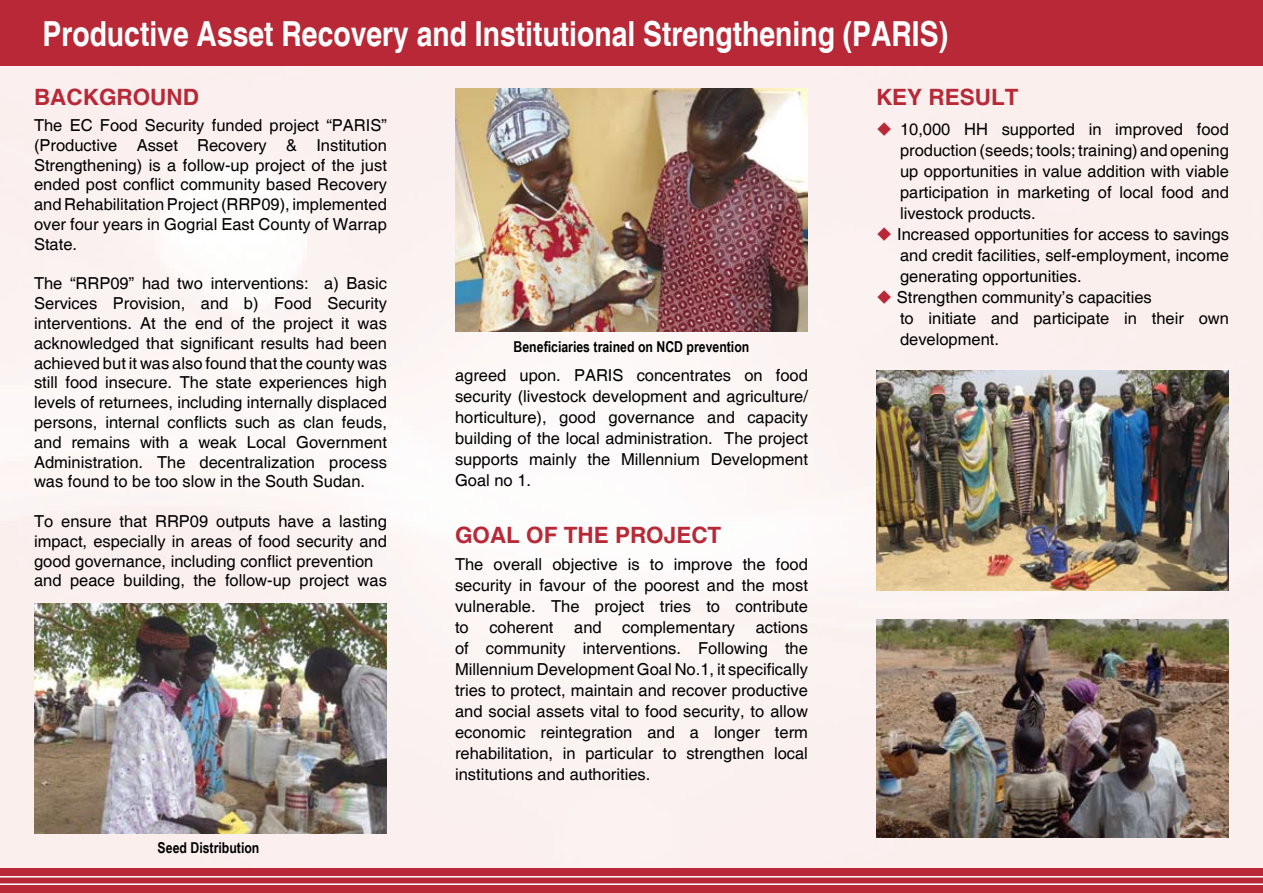
<style>
.page{position:relative;width:1263px;height:893px;background:#fff}
.page>*{position:absolute;margin:0;border:0;box-sizing:border-box;transform-origin:0 0}
.t1{font:700 condensed 34.5px "Helvetica";color:#fff}
.t2{font:700 22.5px "Helvetica";color:#b82837}
.t3{font:16.5px/21px "Helvetica";color:#000;text-align:justify}
.t4{font:700 15px "Arial Narrow";color:#000}
.s1{color:#b82837}
</style>
<div class="page">
<img style="left:0;top:66px;width:1263px;height:802px">
<div style="left:0;top:0;width:1263px;height:66px;background:#b82837"></div>
<div style="left:0;top:868px;width:1263px;height:25px;background:#b82837"></div>
<hr style="left:0;top:876px;width:1263px;height:1px;background:#fff">
<hr style="left:0;top:883px;width:1263px;height:2px;background:#fff">
<img style="left:34px;top:604px;width:353px;height:229px">
<img style="left:455px;top:89px;width:353px;height:243px">
<img style="left:876px;top:370px;width:353px;height:220px">
<img style="left:876px;top:620px;width:353px;height:218px">
<h1 class="t1" style="left:43px;top:13px;width:907px">Productive Asset Recovery and Institutional Strengthening (PARIS)</h1>
<h2 class="t2" style="left:34px;top:84px;width:166px">BACKGROUND</h2>
<p class="t3" style="left:34px;top:116px;width:354px;line-height:19.8px">The EC Food Security funded project “PARIS” (Productive Asset Recovery &amp; Institution Strengthening) is a follow-up project of the just ended post conflict community based Recovery and Rehabilitation Project (RRP09), implemented over four years in Gogrial East County of Warrap State.</p>
<p class="t3" style="left:34px;top:274px;width:354px;line-height:19.8px">The “RRP09” had two interventions: a) Basic Services Provision, and b) Food Security interventions. At the end of the project it was acknowledged that significant results had been achieved but it was also found that the county was still food insecure. The state experiences high levels of returnees, including internally displaced persons, internal conflicts such as clan feuds, and remains with a weak Local Government Administration. The decentralization process was found to be too slow in the South Sudan.</p>
<p class="t3" style="left:34px;top:512px;width:354px;line-height:19.8px;text-align:left">To ensure that RRP09 outputs have a lasting impact, especially in areas of food security and good governance, including conflict prevention and peace building, the follow-up project was</p>
<h2 class="t2" style="left:876px;top:84px;width:144px">KEY RESULT</h2>
<p class="t3" style="left:900px;top:119px;width:330px;text-indent:-24px"><span class="s1">◆</span> 10,000 HH supported in improved food production (seeds; tools; training) and opening up opportunities in value addition with viable participation in marketing of local food and livestock products.</p>
<p class="t3" style="left:900px;top:225px;width:330px;text-indent:-24px"><span class="s1">◆</span> Increased opportunities for access to savings and credit facilities, self-employment, income generating opportunities.</p>
<p class="t3" style="left:900px;top:288px;width:330px;text-align:left;text-indent:-24px"><span class="s1">◆</span> Strengthen community’s capacities<br>to initiate and participate in their own development.</p>
<p class="t4" style="left:514px;top:336px;width:237px">Beneficiaries trained on NCD prevention</p>
<p class="t3" style="left:455px;top:365px;width:354px">agreed upon. PARIS concentrates on food security (livestock development and agriculture/ horticulture), good governance and capacity building of the local administration. The project supports mainly the Millennium Development Goal no 1.</p>
<h2 class="t2" style="left:455px;top:521px;width:268px">GOAL OF THE PROJECT</h2>
<p class="t3" style="left:455px;top:554px;width:354px">The overall objective is to improve the food security in favour of the poorest and the most vulnerable. The project tries to contribute to coherent and complementary actions of community interventions. Following the Millennium Development Goal No.1, it specifically tries to protect, maintain and recover productive and social assets vital to food security, to allow economic reintegration and a longer term rehabilitation, in particular to strengthen local institutions and authorities.</p>
<p class="t4" style="left:158px;top:836px;width:103px">Seed Distribution</p>
</div>
